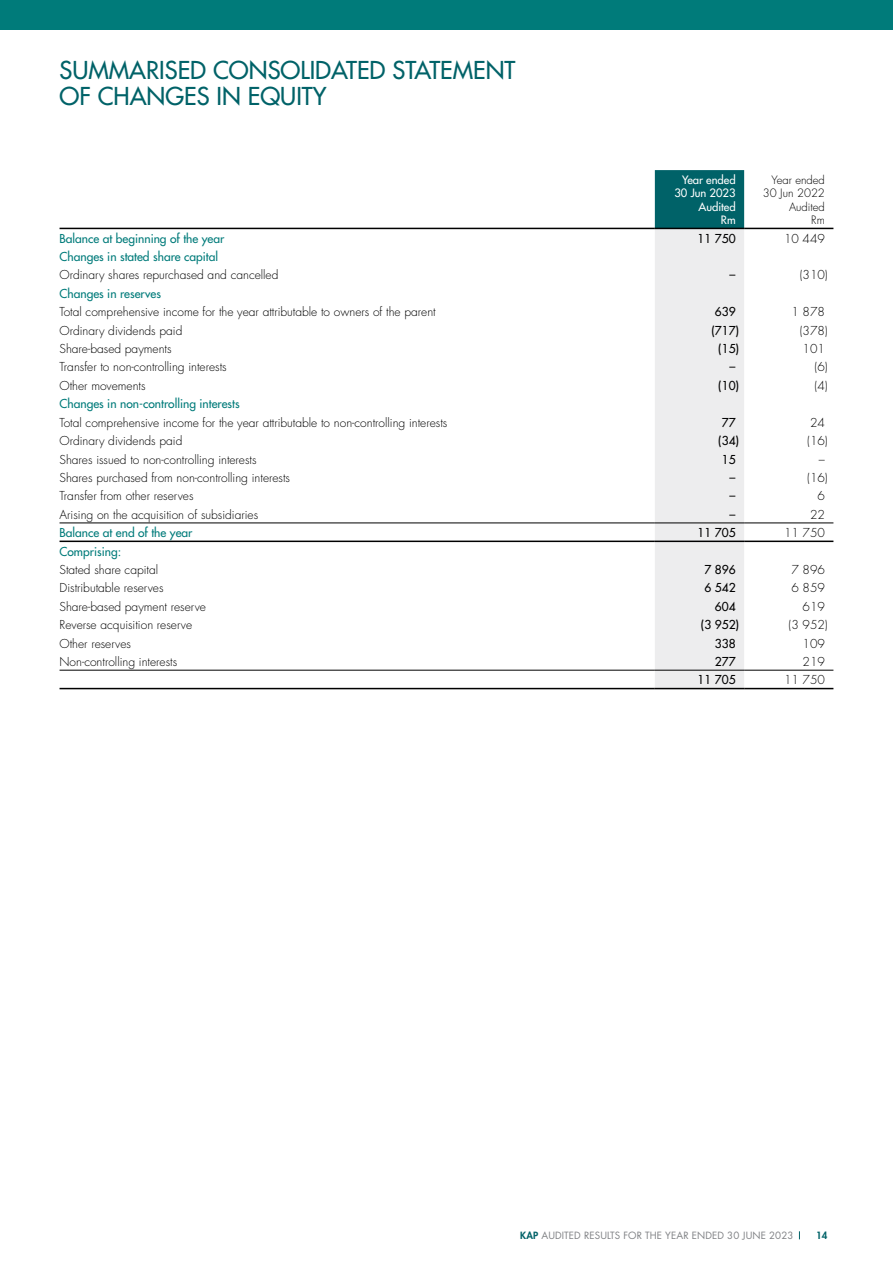
<style>
.page{position:relative;width:893px;height:1263px;background:#fff}
.page>*{position:absolute;margin:0;border:0;box-sizing:border-box;transform-origin:0 0}
.t1{font:500 24px/25.5px "Futura Std";color:#006268}
.t2{font:300 12px "Futura Std";color:#000}
.t3{font:500 12px "Futura Std";color:#007b7a}
.t4{font:500 12px "Futura Std";color:#000}
.t5{font:500 11.25px/13.5px "Futura Std";color:#fff;text-align:right}
.t6{font:300 11.25px/13.5px "Futura Std";color:#000;text-align:right}
.t7{font:9.75px "Futura Std";letter-spacing:.01em;color:#808285}
.t8{font:800 9.75px "Futura Std";color:#006268}
.s1{font-weight:800;color:#006268}
</style>
<div class="page">
<div style="left:0;top:0;width:893px;height:30px;background:#007b7a"></div>
<svg style="left:655px;top:170px;width:89px;height:518px;background:#d1dcde"></svg>
<hr style="left:60px;top:228px;width:595px;height:1px;background:#000">
<hr style="left:655px;top:228px;width:89px;height:1px;background:#000">
<hr style="left:744px;top:228px;width:89px;height:1px;background:#000">
<hr style="left:60px;top:522px;width:595px;height:1px;background:#000">
<hr style="left:655px;top:522px;width:89px;height:1px;background:#000">
<hr style="left:744px;top:522px;width:89px;height:1px;background:#000">
<hr style="left:60px;top:541px;width:595px;height:1px;background:#000">
<hr style="left:655px;top:541px;width:89px;height:1px;background:#000">
<hr style="left:744px;top:541px;width:89px;height:1px;background:#000">
<hr style="left:60px;top:670px;width:595px;height:1px;background:#000">
<hr style="left:655px;top:670px;width:89px;height:1px;background:#000">
<hr style="left:744px;top:670px;width:89px;height:1px;background:#000">
<hr style="left:60px;top:688px;width:595px;height:1px;background:#000">
<hr style="left:655px;top:688px;width:89px;height:1px;background:#000">
<hr style="left:744px;top:688px;width:89px;height:1px;background:#000">
<h1 class="t1" style="left:60px;top:58px;width:457px">SUMMARISED CONSOLIDATED STATEMENT<br>OF CHANGES IN EQUITY</h1>
<p class="t5" style="left:674px;top:173px;width:63px">Year ended<br>30 Jun 2023<br>Audited</p>
<p class="t6" style="left:763px;top:173px;width:64px">Year ended<br>30 Jun 2022<br>Audited</p>
<p class="t5" style="left:721px;top:213px;width:16px">Rm</p>
<p class="t6" style="left:811px;top:214px;width:15px">Rm</p>
<p class="t3" style="left:60px;top:231px;width:166px">Balance at beginning of the year</p>
<p class="t4" style="left:697px;top:231px;width:40px">11 750</p>
<p class="t2" style="left:784px;top:231px;width:42px">10 449</p>
<p class="t3" style="left:60px;top:249px;width:160px">Changes in stated share capital</p>
<p class="t2" style="left:60px;top:268px;width:220px">Ordinary shares repurchased and cancelled</p>
<p class="t4" style="left:730px;top:267px;width:7px">–</p>
<p class="t2" style="left:800px;top:268px;width:30px">(310)</p>
<p class="t3" style="left:60px;top:286px;width:103px">Changes in reserves</p>
<p class="t2" style="left:60px;top:305px;width:378px">Total comprehensive income for the year attributable to owners of the parent</p>
<p class="t4" style="left:715px;top:304px;width:22px">639</p>
<p class="t2" style="left:791px;top:305px;width:35px">1 878</p>
<p class="t2" style="left:60px;top:323px;width:124px">Ordinary dividends paid</p>
<p class="t4" style="left:711px;top:323px;width:29px">(717)</p>
<p class="t2" style="left:800px;top:323px;width:30px">(378)</p>
<p class="t2" style="left:60px;top:341px;width:114px">Share-based payments</p>
<p class="t4" style="left:718px;top:341px;width:22px">(15)</p>
<p class="t2" style="left:803px;top:341px;width:24px">101</p>
<p class="t2" style="left:60px;top:360px;width:169px">Transfer to non-controlling interests</p>
<p class="t4" style="left:730px;top:359px;width:7px">–</p>
<p class="t2" style="left:815px;top:360px;width:15px">(6)</p>
<p class="t2" style="left:60px;top:378px;width:88px">Other movements</p>
<p class="t4" style="left:718px;top:378px;width:22px">(10)</p>
<p class="t2" style="left:815px;top:378px;width:15px">(4)</p>
<p class="t3" style="left:60px;top:396px;width:182px">Changes in non-controlling interests</p>
<p class="t2" style="left:60px;top:415px;width:389px">Total comprehensive income for the year attributable to non-controlling interests</p>
<p class="t4" style="left:722px;top:415px;width:15px">77</p>
<p class="t2" style="left:810px;top:415px;width:16px">24</p>
<p class="t2" style="left:60px;top:433px;width:124px">Ordinary dividends paid</p>
<p class="t4" style="left:718px;top:433px;width:22px">(34)</p>
<p class="t2" style="left:807px;top:433px;width:22px">(16)</p>
<p class="t2" style="left:60px;top:452px;width:199px">Shares issued to non-controlling interests</p>
<p class="t4" style="left:722px;top:452px;width:15px">15</p>
<p class="t2" style="left:819px;top:452px;width:7px">–</p>
<p class="t2" style="left:60px;top:470px;width:232px">Shares purchased from non-controlling interests</p>
<p class="t4" style="left:730px;top:470px;width:7px">–</p>
<p class="t2" style="left:807px;top:470px;width:22px">(16)</p>
<p class="t2" style="left:60px;top:489px;width:135px">Transfer from other reserves</p>
<p class="t4" style="left:730px;top:488px;width:7px">–</p>
<p class="t2" style="left:817px;top:489px;width:9px">6</p>
<p class="t2" style="left:60px;top:507px;width:200px">Arising on the acquisition of subsidiaries</p>
<p class="t4" style="left:730px;top:507px;width:7px">–</p>
<p class="t2" style="left:810px;top:507px;width:16px">22</p>
<p class="t3" style="left:60px;top:525px;width:134px">Balance at end of the year</p>
<p class="t4" style="left:697px;top:525px;width:40px">11 705</p>
<p class="t2" style="left:784px;top:525px;width:42px">11 750</p>
<p class="t3" style="left:60px;top:544px;width:63px">Comprising:</p>
<p class="t2" style="left:60px;top:562px;width:100px">Stated share capital</p>
<p class="t4" style="left:704px;top:562px;width:33px">7 896</p>
<p class="t2" style="left:791px;top:562px;width:35px">7 896</p>
<p class="t2" style="left:60px;top:581px;width:106px">Distributable reserves</p>
<p class="t4" style="left:704px;top:580px;width:33px">6 542</p>
<p class="t2" style="left:791px;top:581px;width:35px">6 859</p>
<p class="t2" style="left:60px;top:599px;width:148px">Share-based payment reserve</p>
<p class="t4" style="left:715px;top:599px;width:22px">604</p>
<p class="t2" style="left:803px;top:599px;width:24px">619</p>
<p class="t2" style="left:60px;top:617px;width:134px">Reverse acquisition reserve</p>
<p class="t4" style="left:701px;top:617px;width:40px">(3 952)</p>
<p class="t2" style="left:789px;top:617px;width:41px">(3 952)</p>
<p class="t2" style="left:60px;top:636px;width:73px">Other reserves</p>
<p class="t4" style="left:715px;top:636px;width:22px">338</p>
<p class="t2" style="left:803px;top:636px;width:24px">109</p>
<p class="t2" style="left:60px;top:654px;width:119px">Non-controlling interests</p>
<p class="t4" style="left:715px;top:654px;width:22px">277</p>
<p class="t2" style="left:803px;top:654px;width:24px">219</p>
<p class="t4" style="left:697px;top:672px;width:40px">11 705</p>
<p class="t2" style="left:784px;top:673px;width:42px">11 750</p>
<p class="t7" style="left:520px;top:1229px;width:275px"><span class="s1">KAP</span> AUDITED RESULTS FOR THE YEAR ENDED 30 JUNE 2023</p>
<p class="t8" style="left:816px;top:1229px;width:13px">14</p>
</div>
